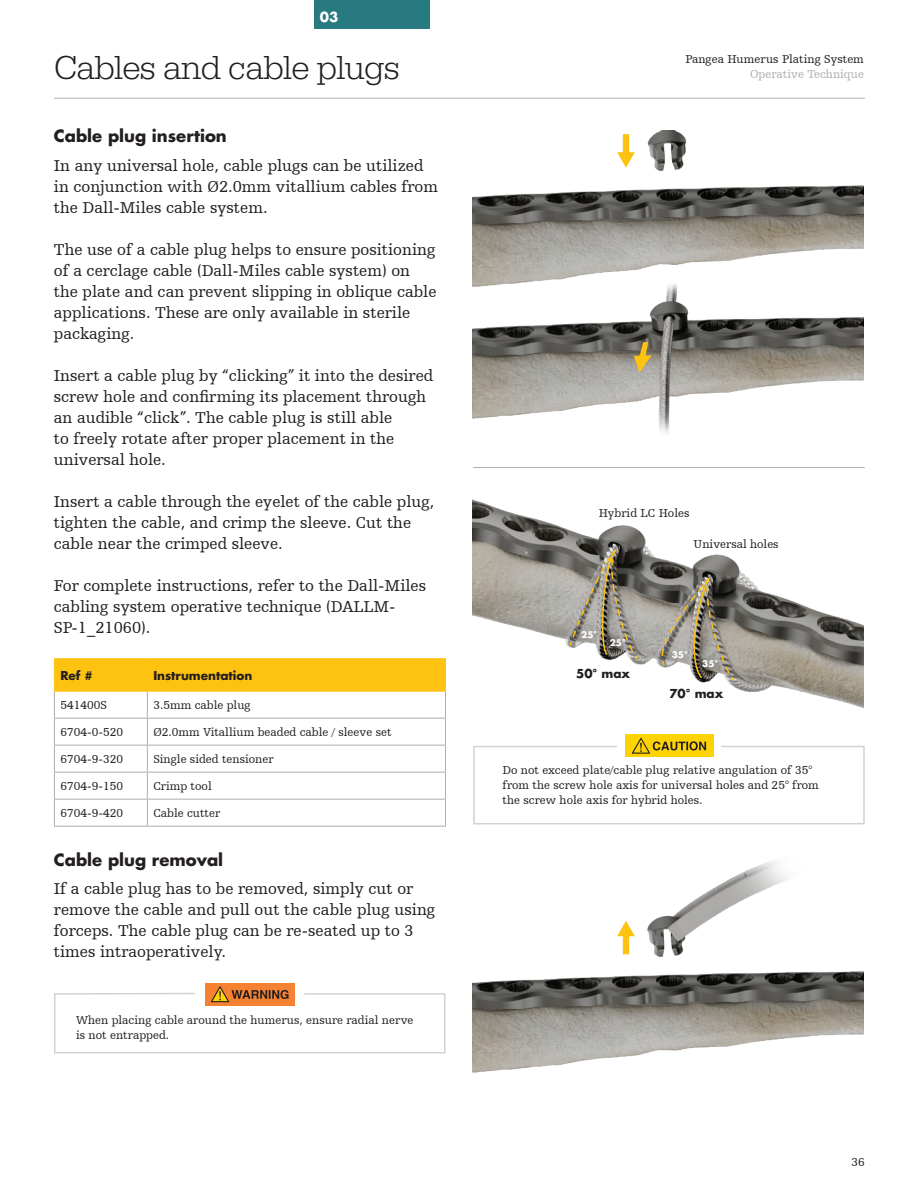
<style>
.page{position:relative;width:918px;height:1188px;background:#fff}
.page>*{position:absolute;margin:0;border:0;box-sizing:border-box;transform-origin:0 0}
.t1{font:300 34.5px "URW Egyptienne TOT";letter-spacing:-.02em;color:#231f20}
.t2{font:16.5px/21px "Humanist Slabserif 712 BT";color:#231f20}
.t3{font:700 16.5px "Futura Std";color:#231f20}
.t4{font:700 13.5px "Futura Std";color:#fff}
.t5{font:12px/15px "Humanist Slabserif 712 BT";color:#231f20}
.t6{font:700 12px "Futura Std";color:#231f20}
.t7{font:12px "Humanist Slabserif 712 BT";color:#abafae}
.t8{font:700 9px "Futura Std";color:#fff}
</style>
<div class="page">
<div style="left:315px;top:0;width:115px;height:29px;background:#277a7f"></div>
<img style="left:472px;top:860px;width:392px;height:213px">
<hr style="left:54px;top:98px;width:811px;height:1px;background:#abafae">
<hr style="left:473px;top:467px;width:392px;height:1px;background:#abafae">
<svg style="left:54px;top:659px;width:392px;height:167px"></svg>
<hr style="left:54px;top:826px;width:93px;height:1px;background:#abafae">
<hr style="left:147px;top:826px;width:299px;height:1px;background:#abafae">
<hr style="left:54px;top:658px;width:93px;height:1px;background:#fec210">
<hr style="left:54px;top:659px;width:1px;height:32px;background:#fec210">
<hr style="left:147px;top:658px;width:299px;height:1px;background:#fec210">
<hr style="left:147px;top:659px;width:1px;height:32px;background:#fec210">
<hr style="left:445px;top:659px;width:1px;height:32px;background:#fec210">
<hr style="left:54px;top:691px;width:93px;height:1px;background:#fec210">
<hr style="left:147px;top:691px;width:299px;height:1px;background:#fec210">
<div style="left:205px;top:983px;width:89px;height:22px;background:#f48232"></div>
<svg style="left:54px;top:986px;width:392px;height:68px"></svg>
<div style="left:625px;top:735px;width:88px;height:22px;background:#fed304"></div>
<svg style="left:473px;top:738px;width:392px;height:87px"></svg>
<img style="left:472px;top:288px;width:392px;height:145px">
<img style="left:472px;top:130px;width:392px;height:158px">
<svg style="left:634px;top:342px;width:18px;height:31px"></svg>
<svg style="left:617px;top:134px;width:18px;height:34px"></svg>
<svg style="left:617px;top:921px;width:18px;height:33px"></svg>
<img style="left:472px;top:499px;width:392px;height:209px">
<svg style="left:568px;top:538px;width:71px;height:123px;background:#8e8a7f"></svg>
<svg style="left:661px;top:572px;width:75px;height:110px;background:#8c877c"></svg>
<p class="t4" style="left:320px;top:8px;width:20px">03</p>
<p class="t1" style="left:54px;top:47px;width:347px">Cables and cable plugs</p>
<p class="t3" style="left:54px;top:125px;width:174px">Cable plug insertion</p>
<p class="t2" style="left:54px;top:154px;width:386px">In any universal hole, cable plugs can be utilized in conjunction with Ø2.0mm vitallium cables from the Dall-Miles cable system.</p>
<p class="t2" style="left:54px;top:238px;width:384px">The use of a cable plug helps to ensure positioning of a cerclage cable (Dall-Miles cable system) on the plate and can prevent slipping in oblique cable applications. These are only available in sterile packaging.</p>
<p class="t2" style="left:54px;top:364px;width:381px">Insert a cable plug by “clicking” it into the desired screw hole and confirming its placement through an audible “click”. The cable plug is still able<br>to freely rotate after proper placement in the universal hole.</p>
<p class="t2" style="left:54px;top:490px;width:382px">Insert a cable through the eyelet of the cable plug, tighten the cable, and crimp the sleeve. Cut the cable near the crimped sleeve.</p>
<p class="t2" style="left:54px;top:574px;width:374px">For complete instructions, refer to the Dall-Miles cabling system operative technique (DALLM-</p>
<p class="t2" style="left:54px;top:616px;width:98px">SP-1_21060).</p>
<p class="t6" style="left:60px;top:667px;width:34px">Ref #</p>
<p class="t6" style="left:153px;top:667px;width:101px">Instrumentation</p>
<p class="t5" style="left:60px;top:698px;width:48px">541400S</p>
<p class="t5" style="left:153px;top:698px;width:99px">3.5mm cable plug</p>
<p class="t5" style="left:60px;top:725px;width:64px">6704-0-520</p>
<p class="t5" style="left:153px;top:725px;width:240px">Ø2.0mm Vitallium beaded cable / sleeve set</p>
<p class="t5" style="left:60px;top:752px;width:64px">6704-9-320</p>
<p class="t5" style="left:153px;top:752px;width:122px">Single sided tensioner</p>
<p class="t5" style="left:60px;top:779px;width:64px">6704-9-150</p>
<p class="t5" style="left:153px;top:779px;width:60px">Crimp tool</p>
<p class="t5" style="left:60px;top:806px;width:64px">6704-9-420</p>
<p class="t5" style="left:153px;top:806px;width:68px">Cable cutter</p>
<p class="t3" style="left:54px;top:849px;width:171px">Cable plug removal</p>
<p class="t2" style="left:54px;top:878px;width:383px">If a cable plug has to be removed, simply cut or remove the cable and pull out the cable plug using forceps. The cable plug can be re-seated up to 3 times intraoperatively.</p>
<p class="t5" style="left:76px;top:1012px;width:339px">When placing cable around the humerus, ensure radial nerve is not entrapped.</p>
<p class="t5" style="left:686px;top:51px;width:180px">Pangea Humerus Plating System</p>
<p class="t7" style="left:750px;top:66px;width:115px">Operative Technique</p>
<p class="t5" style="left:599px;top:505px;width:92px">Hybrid LC Holes</p>
<p class="t8" style="left:581px;top:629px;width:17px">25°</p>
<p class="t8" style="left:610px;top:637px;width:17px">25°</p>
<p class="t6" style="left:576px;top:666px;width:55px">50° max</p>
<p class="t5" style="left:694px;top:536px;width:87px">Universal holes</p>
<p class="t8" style="left:672px;top:648px;width:17px">35°</p>
<p class="t8" style="left:702px;top:658px;width:17px">35°</p>
<p class="t6" style="left:669px;top:686px;width:55px">70° max</p>
<p class="t5" style="left:503px;top:762px;width:318px">Do not exceed plate/cable plug relative angulation of 35° from the screw hole axis for universal holes and 25° from the screw hole axis for hybrid holes.</p>
<p class="t5" style="left:851px;top:1154px;width:15px">36</p>
</div>
